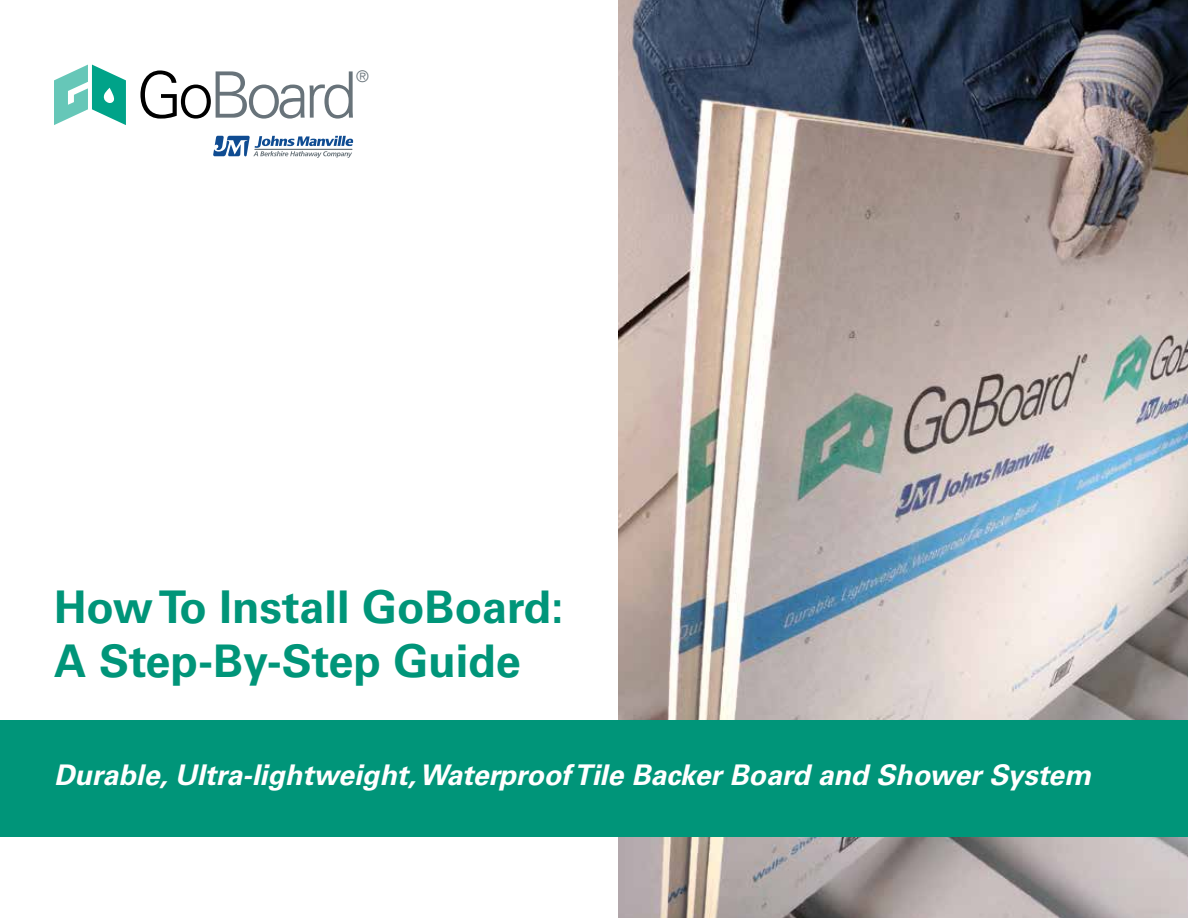
<style>
.page{position:relative;width:1188px;height:918px;background:#fff}
.page>*{position:absolute;margin:0;border:0;box-sizing:border-box;transform-origin:0 0}
.t1{font:300 63.9px "Univers LT Std";letter-spacing:-.07em;color:#68737a}
.t2{font:700 45px/54px "Univers LT Std";color:#009579}
.t3{font:italic 700 28.5px "Univers LT Std";color:#fff}
.t4{font:300 16.05px "Univers LT Std";color:#68737a}
.s1{color:#000}
</style>
<div class="page">
<svg style="left:54px;top:65px;width:72px;height:60px"></svg>
<svg style="left:213px;top:136px;width:140px;height:22px"></svg>
<hr style="left:255px;top:149px;width:97px;height:1px;background:#68737a">
<img style="left:618px;top:0;width:570px;height:918px">
<div style="left:0;top:720px;width:1188px;height:116px;background:#009579"></div>
<h1 class="t1" style="left:136px;top:56px;width:222px"><span class="s1">Go</span>Board</h1>
<p class="t4" style="left:356px;top:67px;width:14px">®</p>
<h2 class="t2" style="left:54px;top:580px;width:511px">How To Install GoBoard:<br>A Step-By-Step Guide</h2>
<p class="t3" style="left:54px;top:758px;width:1038px">Durable, Ultra-lightweight, Waterproof Tile Backer Board and Shower System</p>
</div>
